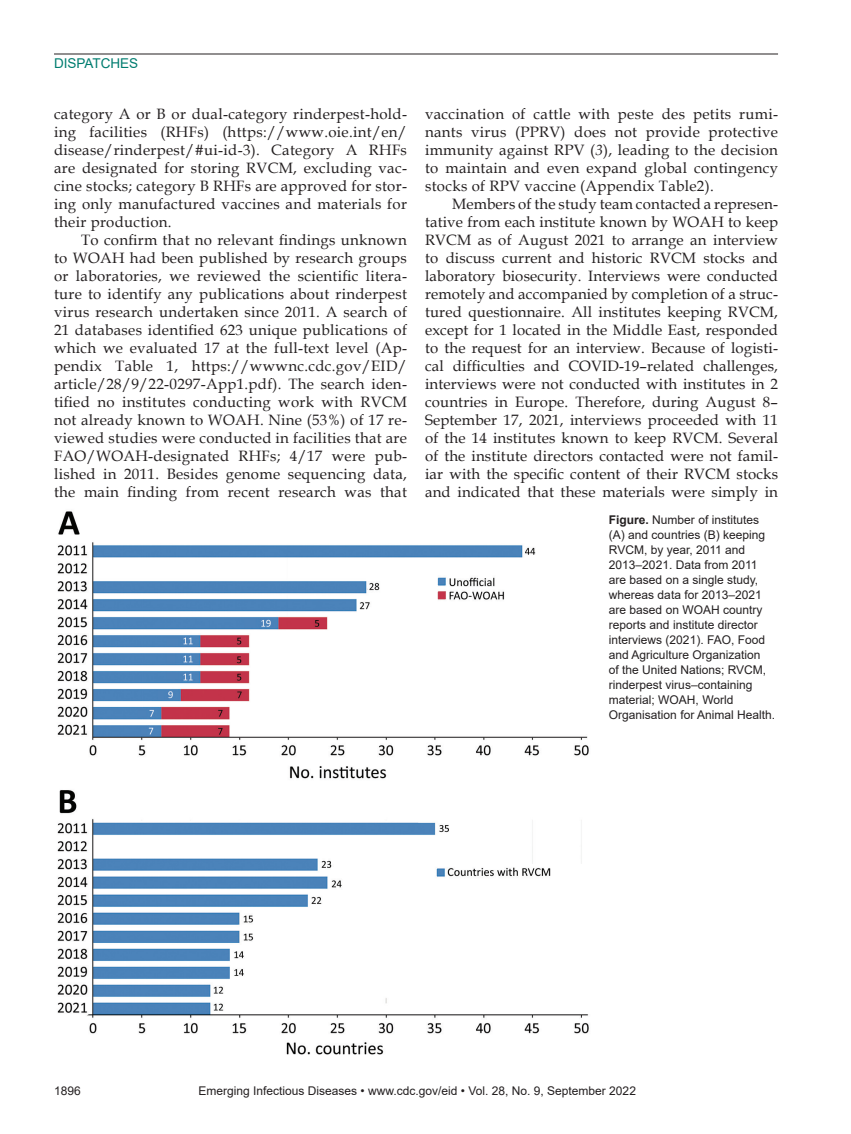
<style>
.page{position:relative;width:851px;height:1134px;background:#fff}
.page>*{position:absolute;margin:0;border:0;box-sizing:border-box;transform-origin:0 0}
.Body_Text{font:15px/18px "Book Antiqua";letter-spacing:.02em;color:#231f20;text-align:justify}
.BodyText2{font:15px/18px "Book Antiqua";letter-spacing:.02em;color:#231f20;text-align:justify}
.t1{font:13.5px "Arial";color:#007d70}
.Figure_Legend{font:12px/15px "Arial";color:#231f20}
.s1{font-style:italic}
.s2{font-weight:700}
</style>
<div class="page">
<hr style="left:54px;top:54px;width:724px;height:1px;background:#231f20">
<img style="left:57px;top:511px;width:532px;height:544px">
<p class="t1" style="left:54px;top:54px;width:86px">DISPATCHES</p>
<p class="BodyText2" style="left:54px;top:104px;width:354px">category A or B or dual-category rinderpest-hold&shy;ing facilities (RHFs) (https://www.oie.int/en/ disease/rinderpest/#ui-id-3). Category A RHFs are designated for storing RVCM, excluding vac&shy;cine stocks; category B RHFs are approved for stor&shy;ing only manufactured vaccines and materials for their production.</p>
<p class="Body_Text" style="left:54px;top:230px;width:354px;text-indent:27px">To confirm that no relevant findings unknown to WOAH had been published by research groups or laboratories, we reviewed the scientific litera&shy;ture to identify any publications about rinderpest virus research undertaken since 2011. A search of 21 databases identified 623 unique publications of which we evaluated 17 at the full-text level (Ap&shy;pendix Table 1, https://wwwnc.cdc.gov/EID/ article/28/9/22-0297-App1.pdf). The search iden&shy;tified no institutes conducting work with RVCM not already known to WOAH. Nine (53%) of 17 re&shy;viewed studies were conducted in facilities that are FAO/WOAH-designated RHFs; 4/17 were pub&shy;lished in 2011. Besides genome sequencing data, the main finding from recent research was that</p>
<p class="Body_Text" style="left:425px;top:104px;width:354px">vaccination of cattle with peste des petits rumi&shy;nants virus (PPRV) does not provide protective immunity against RPV (<span class="s1">3</span>), leading to the decision to maintain and even expand global contingency stocks of RPV vaccine (Appendix Table2).</p>
<p class="Body_Text" style="left:425px;top:194px;width:354px;text-indent:27px">Members of the study team contacted a represen&shy;tative from each institute known by WOAH to keep RVCM as of August 2021 to arrange an interview to discuss current and historic RVCM stocks and laboratory biosecurity. Interviews were conducted remotely and accompanied by completion of a struc&shy;tured questionnaire. All institutes keeping RVCM, except for 1 located in the Middle East, responded to the request for an interview. Because of logisti&shy;cal difficulties and COVID-19–related challenges, interviews were not conducted with institutes in 2 countries in Europe. Therefore, during August 8– September 17, 2021, interviews proceeded with 11 of the 14 institutes known to keep RVCM. Several of the institute directors contacted were not famil&shy;iar with the specific content of their RVCM stocks and indicated that these materials were simply in</p>
<p class="Figure_Legend" style="left:609px;top:513px;width:168px"><span class="s2">Figure.</span> Number of institutes (A) and countries (B) keeping<br>RVCM, by year, 2011 and<br>2013–2021. Data from 2011 are based on a single study, whereas data for 2013–2021 are based on WOAH country reports and institute director interviews (2021). FAO, Food and Agriculture Organization<br>of the United Nations; RVCM, rinderpest virus–containing material; WOAH, World<br>Organisation for Animal Health.</p>
<p class="Figure_Legend" style="left:54px;top:1084px;width:28px">1896</p>
<p class="Figure_Legend" style="left:198px;top:1084px;width:439px">Emerging Infectious Diseases • www.cdc.gov/eid • Vol. 28, No. 9, September 2022</p>
</div>
